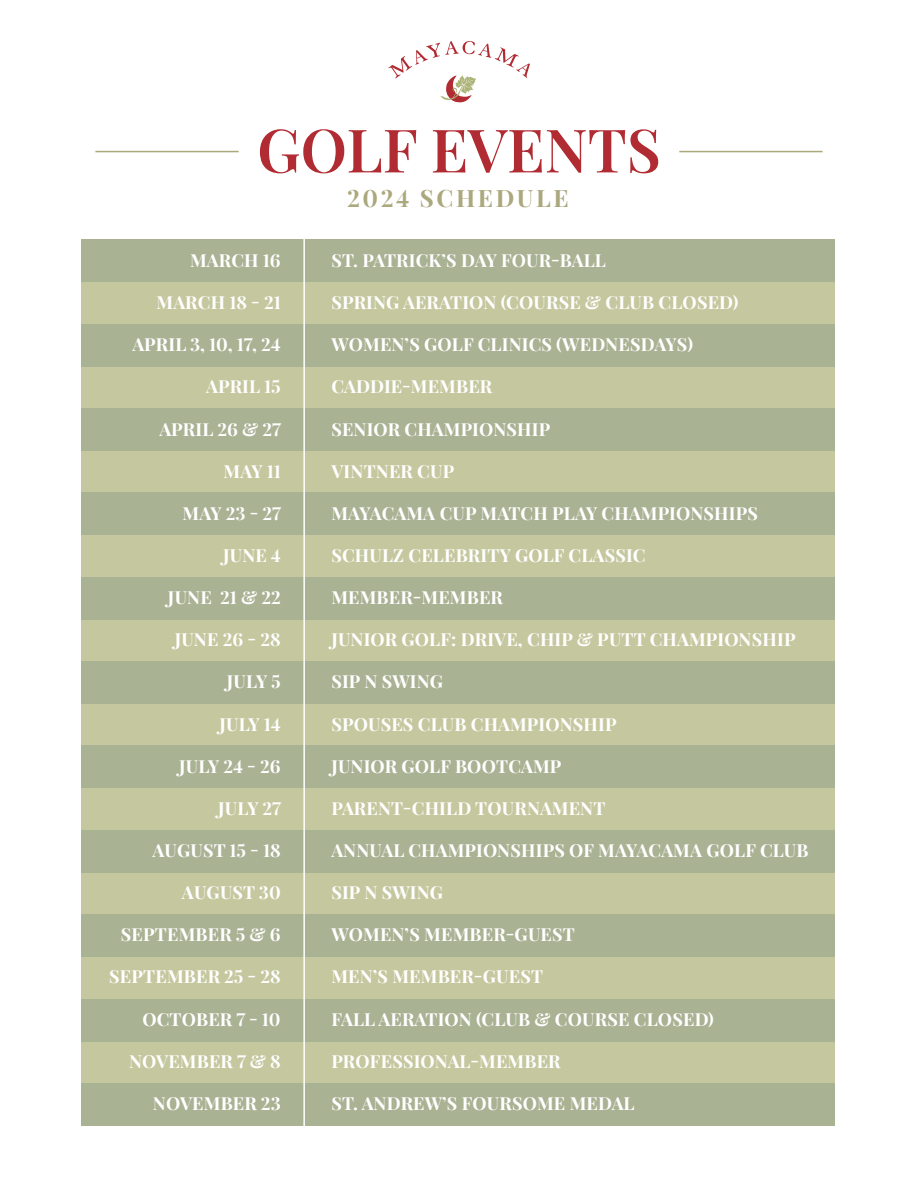
<style>
.page{position:relative;width:918px;height:1188px;background:#fff}
.page>*{position:absolute;margin:0;border:0;box-sizing:border-box;transform-origin:0 0}
.t1{font:600 60px "Playfair Display";color:#b12b32}
.t2{font:700 24px "Playfair Display";letter-spacing:.11em;color:#aba87d}
.t3{font:700 18px "Playfair Display";letter-spacing:.01em;color:#fff}
</style>
<div class="page">
<div style="left:81px;top:239px;width:754px;height:887px;background:#c5c89f"></div>
<svg style="left:388px;top:41px;width:142px;height:61px"></svg>
<div style="left:81px;top:239px;width:754px;height:43px;background:#aab294"></div>
<div style="left:81px;top:324px;width:754px;height:42px;background:#aab294"></div>
<div style="left:81px;top:408px;width:754px;height:43px;background:#aab294"></div>
<div style="left:81px;top:493px;width:754px;height:42px;background:#aab294"></div>
<div style="left:81px;top:577px;width:754px;height:42px;background:#aab294"></div>
<div style="left:81px;top:661px;width:754px;height:43px;background:#aab294"></div>
<div style="left:81px;top:999px;width:754px;height:42px;background:#aab294"></div>
<div style="left:81px;top:1083px;width:754px;height:43px;background:#aab294"></div>
<div style="left:81px;top:746px;width:754px;height:42px;background:#aab294"></div>
<div style="left:81px;top:830px;width:754px;height:43px;background:#aab294"></div>
<div style="left:81px;top:915px;width:754px;height:42px;background:#aab294"></div>
<hr style="left:303px;top:238px;width:2px;height:905px;background:#fff">
<hr style="left:679px;top:151px;width:144px;height:1px;background:#aba87d">
<hr style="left:95px;top:151px;width:144px;height:1px;background:#aba87d">
<p class="t1" style="left:257px;top:103px;width:405px">GOLF EVENTS</p>
<p class="t2" style="left:347px;top:183px;width:223px">2024 SCHEDULE</p>
<p class="t3" style="left:190px;top:249px;width:92px">MARCH 16</p>
<p class="t3" style="left:157px;top:291px;width:126px">MARCH 18 - 21</p>
<p class="t3" style="left:132px;top:333px;width:150px">APRIL 3, 10, 17, 24</p>
<p class="t3" style="left:206px;top:375px;width:76px">APRIL 15</p>
<p class="t3" style="left:159px;top:417px;width:123px">APRIL 26 &amp; 27</p>
<p class="t3" style="left:223px;top:460px;width:59px">MAY 11</p>
<p class="t3" style="left:183px;top:502px;width:100px">MAY 23 - 27</p>
<p class="t3" style="left:223px;top:544px;width:59px">JUNE 4</p>
<p class="t3" style="left:168px;top:586px;width:114px">JUNE 21 &amp; 22</p>
<p class="t3" style="left:175px;top:628px;width:108px">JUNE 26 - 28</p>
<p class="t3" style="left:227px;top:670px;width:55px">JULY 5</p>
<p class="t3" style="left:219px;top:712px;width:63px">JULY 14</p>
<p class="t3" style="left:179px;top:755px;width:103px">JULY 24 - 26</p>
<p class="t3" style="left:218px;top:797px;width:65px">JULY 27</p>
<p class="t3" style="left:152px;top:839px;width:130px">AUGUST 15 - 18</p>
<p class="t3" style="left:182px;top:881px;width:100px">AUGUST 30</p>
<p class="t3" style="left:121px;top:923px;width:161px">SEPTEMBER 5 &amp; 6</p>
<p class="t3" style="left:109px;top:965px;width:173px">SEPTEMBER 25 - 28</p>
<p class="t3" style="left:142px;top:1008px;width:140px">OCTOBER 7 - 10</p>
<p class="t3" style="left:129px;top:1050px;width:153px">NOVEMBER 7 &amp; 8</p>
<p class="t3" style="left:153px;top:1092px;width:129px">NOVEMBER 23</p>
<p class="t3" style="left:331px;top:249px;width:276px">ST. PATRICK’S DAY FOUR-BALL</p>
<p class="t3" style="left:331px;top:291px;width:409px">SPRING AERATION (COURSE &amp; CLUB CLOSED)</p>
<p class="t3" style="left:331px;top:333px;width:363px">WOMEN’S GOLF CLINICS (WEDNESDAYS)</p>
<p class="t3" style="left:331px;top:375px;width:163px">CADDIE-MEMBER</p>
<p class="t3" style="left:331px;top:417px;width:220px">SENIOR CHAMPIONSHIP</p>
<p class="t3" style="left:331px;top:460px;width:124px">VINTNER CUP</p>
<p class="t3" style="left:331px;top:502px;width:428px">MAYACAMA CUP MATCH PLAY CHAMPIONSHIPS</p>
<p class="t3" style="left:331px;top:544px;width:316px">SCHULZ CELEBRITY GOLF CLASSIC</p>
<p class="t3" style="left:331px;top:586px;width:173px">MEMBER-MEMBER</p>
<p class="t3" style="left:331px;top:628px;width:466px">JUNIOR GOLF: DRIVE, CHIP &amp; PUTT CHAMPIONSHIP</p>
<p class="t3" style="left:331px;top:670px;width:113px">SIP N SWING</p>
<p class="t3" style="left:331px;top:712px;width:287px">SPOUSES CLUB CHAMPIONSHIP</p>
<p class="t3" style="left:331px;top:755px;width:232px">JUNIOR GOLF BOOTCAMP</p>
<p class="t3" style="left:331px;top:797px;width:276px">PARENT-CHILD TOURNAMENT</p>
<p class="t3" style="left:331px;top:839px;width:479px">ANNUAL CHAMPIONSHIPS OF MAYACAMA GOLF CLUB</p>
<p class="t3" style="left:331px;top:881px;width:113px">SIP N SWING</p>
<p class="t3" style="left:331px;top:923px;width:245px">WOMEN’S MEMBER-GUEST</p>
<p class="t3" style="left:331px;top:965px;width:213px">MEN’S MEMBER-GUEST</p>
<p class="t3" style="left:331px;top:1008px;width:384px">FALL AERATION (CLUB &amp; COURSE CLOSED)</p>
<p class="t3" style="left:331px;top:1050px;width:231px">PROFESSIONAL-MEMBER</p>
<p class="t3" style="left:331px;top:1092px;width:305px">ST. ANDREW’S FOURSOME MEDAL</p>
</div>
